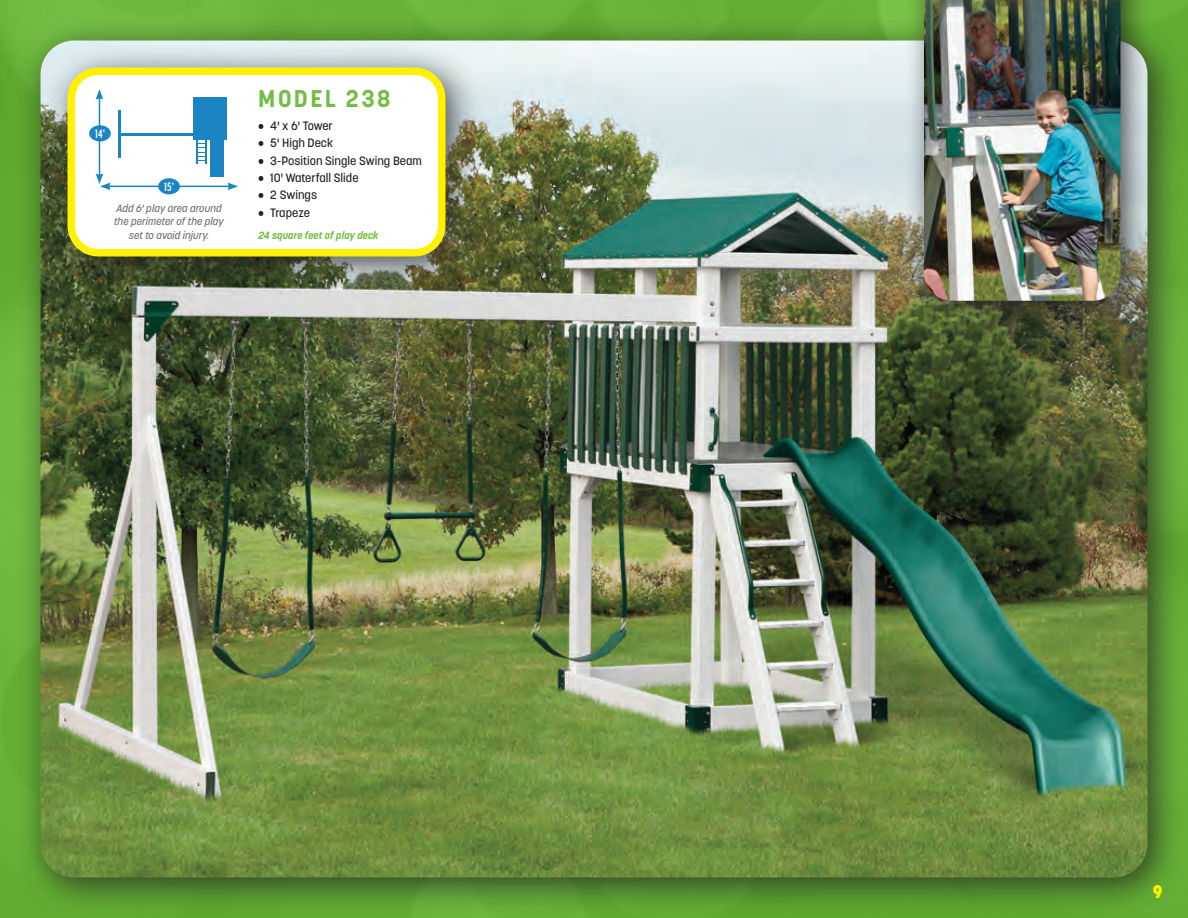
<style>
.page{position:relative;width:1188px;height:918px;background:#fff}
.page>*{position:absolute;margin:0;border:0;box-sizing:border-box;transform-origin:0 0}
.t1{font:700 24px "Korolev";letter-spacing:.1em;color:#72bd43}
.t2{font:800 18px "Korolev";color:#fff101}
.t3{font:500 12px "Korolev";color:#231f20}
.t4{font:700 12px "Korolev Compressed";color:#fff}
.t5{font:italic 500 10.5px/13.5px "Korolev";color:#6c6d70;text-align:center}
.t6{font:italic 700 10.5px "Korolev";color:#72bd43}
</style>
<div class="page">
<img style="left:0;top:0;width:1188px;height:918px">
<div style="left:17px;top:17px;width:1168px;height:898px;background:#231f20;opacity:.75"></div>
<img style="left:40px;top:40px;width:1108px;height:838px">
<div style="left:44px;top:44px;width:439px;height:250px;background:#231f20;opacity:.75"></div>
<div style="left:71px;top:71px;width:371px;height:182px;background:#fff;border-radius:27px"></div>
<div style="left:68px;top:68px;width:378px;height:188px;border:8px solid #fff101;border-radius:27px"></div>
<hr style="left:99px;top:97px;width:1px;height:79px;background:#1b85c4">
<svg style="left:96px;top:89px;width:7px;height:11px"></svg>
<hr style="left:108px;top:186px;width:122px;height:1px;background:#1b85c4">
<svg style="left:228px;top:183px;width:10px;height:7px"></svg>
<svg style="left:96px;top:173px;width:15px;height:17px"></svg>
<div style="left:158px;top:178px;width:22px;height:16px;background:#1b85c4;border-radius:50%"></div>
<div style="left:89px;top:125px;width:22px;height:16px;background:#1b85c4;border-radius:50%"></div>
<hr style="left:119px;top:110px;width:2px;height:48px;background:#1b85c4">
<hr style="left:119px;top:133px;width:89px;height:3px;background:#1b85c4">
<hr style="left:206px;top:134px;width:1px;height:30px;background:#1b85c4">
<hr style="left:196px;top:134px;width:2px;height:30px;background:#1b85c4">
<svg style="left:198px;top:143px;width:8px;height:18px"></svg>
<div style="left:210px;top:129px;width:13px;height:48px;background:#1b85c4"></div>
<div style="left:193px;top:97px;width:34px;height:42px;background:#1b85c4"></div>
<div style="left:905px;top:0;width:246px;height:331px;background:#231f20;opacity:.75"></div>
<img style="left:924px;top:0;width:196px;height:301px">
<p class="t4" style="left:95px;top:127px;width:11px">14'</p>
<p class="t4" style="left:164px;top:180px;width:11px">15'</p>
<p class="t5" style="left:114px;top:201px;width:111px">Add 6' play area around the perimeter of the play set to avoid injury.</p>
<h1 class="t1" style="left:258px;top:84px;width:133px">MODEL 238</h1>
<p class="t3" style="left:258px;top:118px;width:76px">• 4' x 6' Tower</p>
<p class="t3" style="left:258px;top:135px;width:76px">• 5' High Deck</p>
<p class="t3" style="left:258px;top:153px;width:165px">• 3-Position Single Swing Beam</p>
<p class="t3" style="left:258px;top:170px;width:102px">• 10' Waterfall Slide</p>
<p class="t3" style="left:258px;top:188px;width:60px">• 2 Swings</p>
<p class="t3" style="left:258px;top:205px;width:53px">• Trapeze</p>
<p class="t6" style="left:258px;top:228px;width:122px">24 square feet of play deck</p>
<h2 class="t2" style="left:1153px;top:880px;width:11px">9</h2>
</div>
